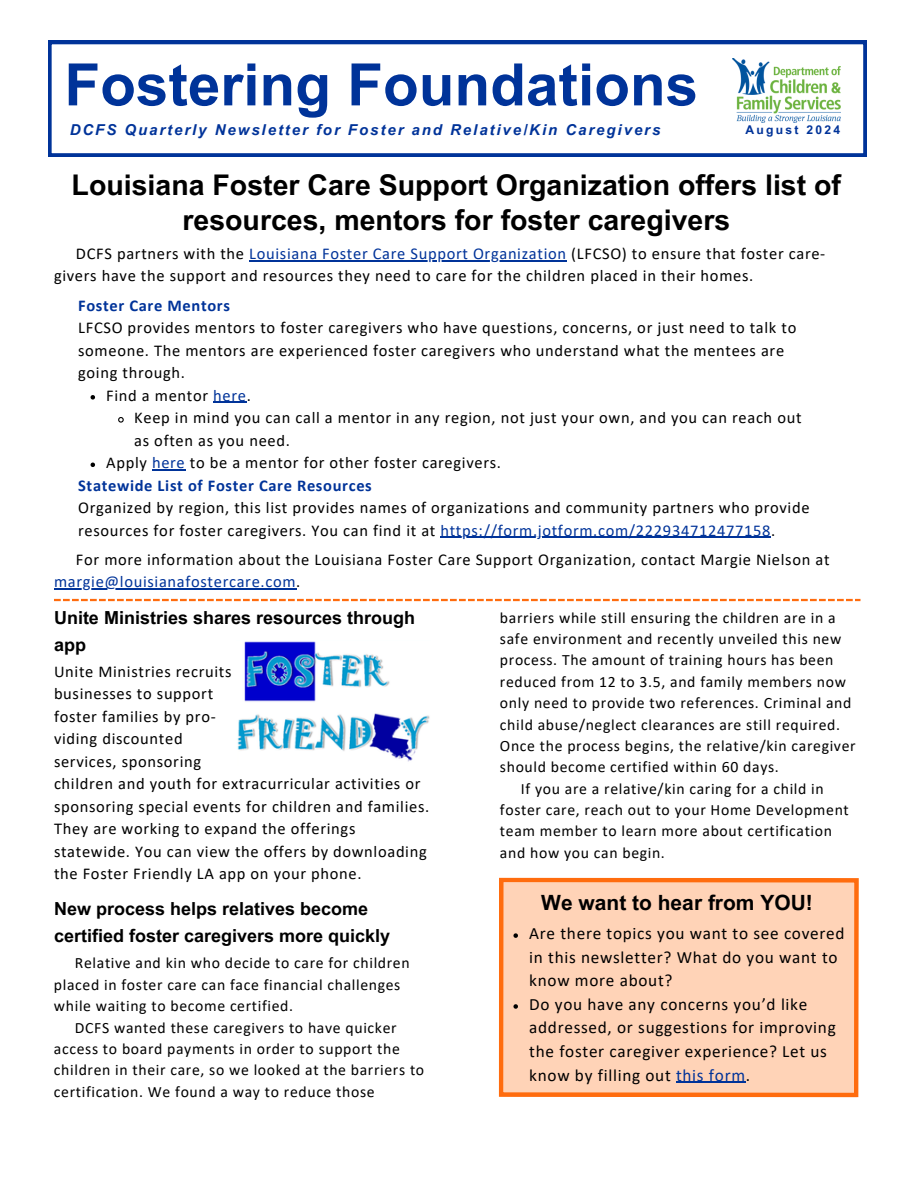
<style>
.page{position:relative;width:918px;height:1188px;background:#fff}
.page>*{position:absolute;margin:0;border:0;box-sizing:border-box;transform-origin:0 0}
.t1{font:700 58.5px "Arial MT Pro";color:#039}
.t2{font:700 28.5px/34.8px "Arial MT Pro";color:#000;text-align:center}
.t3{font:700 21px "Arial MT Pro";color:#000}
.t4{font:700 18px/27px "Arial MT Pro";color:#000}
.t5{font:17.25px/23.7px "Calibri";letter-spacing:.04em;color:#000}
.t6{font:16.5px/22.5px "Calibri";letter-spacing:.04em;color:#000}
.t7{font:16.5px "Calibri";letter-spacing:.04em;color:#039}
.t8{font:15.75px/21.3px "Calibri";letter-spacing:.04em;color:#000}
.t9{font:italic 700 15px "Arial MT Pro";letter-spacing:.13em;color:#039}
.t10{font:700 12.15px "Arial MT Pro";letter-spacing:.185em;color:#039}
.s1{color:#039}
.s2{font-weight:700;color:#039}
.s3{color:#000}
</style>
<div class="page">
<svg style="left:499px;top:878px;width:360px;height:219px"></svg>
<img style="left:237px;top:641px;width:193px;height:121px">
<hr style="left:249px;top:260px;width:318px;height:1px;background:#039">
<hr style="left:54px;top:589px;width:242px;height:1px;background:#039">
<svg style="left:91px;top:395px;width:4px;height:5px"></svg>
<hr style="left:213px;top:402px;width:34px;height:1px;background:#039">
<svg style="left:118px;top:417px;width:6px;height:6px"></svg>
<svg style="left:91px;top:463px;width:4px;height:4px"></svg>
<hr style="left:152px;top:469px;width:33px;height:1px;background:#039">
<hr style="left:440px;top:537px;width:331px;height:1px;background:#039">
<svg style="left:54px;top:599px;width:807px;height:2px"></svg>
<svg style="left:48px;top:41px;width:818px;height:116px"></svg>
<h3 class="t1" style="left:64px;top:63px;width:635px">Fostering Foundations</h3>
<p class="t9" style="left:70px;top:124px;width:592px">DCFS Quarterly Newsletter for Foster and Relative/Kin Caregivers</p>
<p class="t10" style="left:746px;top:125px;width:96px">August 2024</p>
<h2 class="t2" style="left:72px;top:171px;width:771px">Louisiana Foster Care Support Organization offers list of resources, mentors for foster caregivers</h2>
<h5 class="t6" style="left:76px;top:244px;width:751px">DCFS partners with the <span class="s1">Louisiana Foster Care Support Organization</span> (LFCSO) to ensure that foster care-</h5>
<h5 class="t6" style="left:54px;top:266px;width:701px">givers have the support and resources they need to care for the children placed in their homes.</h5>
<h5 class="t6" style="left:78px;top:295px;width:720px"><span class="s2">Foster Care Mentors<br></span>LFCSO provides mentors to foster caregivers who have questions, concerns, or just need to talk to someone. The mentors are experienced foster caregivers who understand what the mentees are going through.</h5>
<h4 class="t6" style="left:106px;top:385px;width:146px">Find a mentor <span class="s1">here</span>.</h4>
<p class="t6" style="left:134px;top:408px;width:669px">Keep in mind you can call a mentor in any region, not just your own, and you can reach out as often as you need.</p>
<h5 class="t6" style="left:106px;top:453px;width:396px">Apply <span class="s1">here</span> to be a mentor for other foster caregivers.</h5>
<h4 class="t6" style="left:78px;top:475px;width:733px"><span class="s2">Statewide List of Foster Care Resources<br></span>Organized by region, this list provides names of organizations and community partners who provide resources for foster caregivers. You can find it at <span class="s1">https://form.jotform.com/222934712477158</span>.</h4>
<h5 class="t6" style="left:76px;top:550px;width:755px">For more information about the Louisiana Foster Care Support Organization, contact Margie Nielson at</h5>
<h5 class="t7" style="left:54px;top:575px;width:248px">margie@louisianafostercare.com<span class="s3">.</span></h5>
<p class="t4" style="left:54px;top:606px;width:363px">Unite Ministries shares resources through app</p>
<p class="t6" style="left:54px;top:662px;width:377px">Unite Ministries recruits<br>businesses to support<br>foster families by pro-<br>viding discounted<br>services, sponsoring<br>children and youth for extracurricular activities or sponsoring special events for children and families.<br>They are working to expand the offerings statewide. You can view the offers by downloading the Foster Friendly LA app on your phone.</p>
<p class="t4" style="left:54px;top:898px;width:338px">New process helps relatives become certified foster caregivers more quickly</p>
<p class="t8" style="left:54px;top:954px;width:357px;text-indent:21px">Relative and kin who decide to care for children placed in foster care can face financial challenges while waiting to become certified.</p>
<p class="t8" style="left:54px;top:1018px;width:372px;text-indent:21px">DCFS wanted these caregivers to have quicker access to board payments in order to support the children in their care, so we looked at the barriers to certification. We found a way to reduce those</p>
<p class="t8" style="left:500px;top:608px;width:357px">barriers while still ensuring the children are in a safe environment and recently unveiled this new process. The amount of training hours has been reduced from 12 to 3.5, and family members now only need to provide two references. Criminal and child abuse/neglect clearances are still required.<br>Once the process begins, the relative/kin caregiver should become certified within 60 days.</p>
<p class="t8" style="left:521px;top:779px;width:304px">If you are a relative/kin caring for a child in</p>
<p class="t8" style="left:500px;top:801px;width:350px">foster care, reach out to your Home Development team member to learn more about certification and how you can begin.</p>
<h1 class="t3" style="left:541px;top:895px;width:273px">We want to hear from YOU!</h1>
<p class="t5" style="left:529px;top:923px;width:317px">Are there topics you want to see covered in this newsletter? What do you want to know more about?</p>
<h6 class="t5" style="left:529px;top:994px;width:308px">Do you have any concerns you’d like addressed, or suggestions for improving the foster caregiver experience? Let us know by filling out <span class="s1">this form</span>.</h6>
</div>
